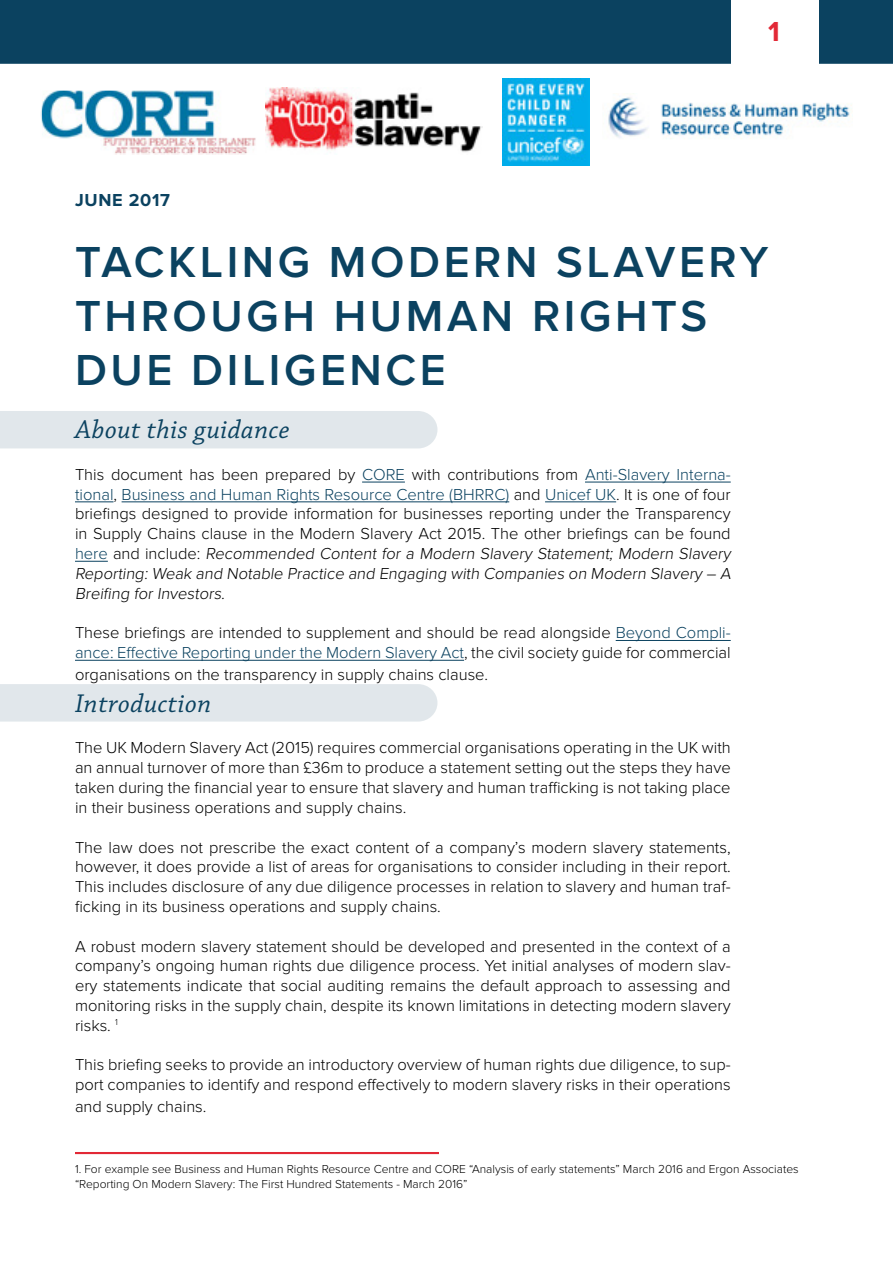
<style>
.page{position:relative;width:893px;height:1263px;background:#fff}
.page>*{position:absolute;margin:0;border:0;box-sizing:border-box;transform-origin:0 0}
.t1{font:600 45px/54px "Proxima Nova";letter-spacing:.08em;color:#0b4260}
.t2{font:700 28.5px "Proxima Nova";color:#e22836}
.t3{font:italic 27px "Chaparral Pro";letter-spacing:.02em;color:#0b4260}
.t4{font:700 18px "Proxima Nova";letter-spacing:.04em;color:#0b4260}
.t5{font:300 16.5px/19.8px "Proxima Nova";color:#000}
.t6{font:300 12px/14.4px "Proxima Nova";color:#000}
.s1{color:#0b4260}
</style>
<div class="page">
<div style="left:0;top:411px;width:437px;height:37px;background:#e1e7eb"></div>
<div style="left:0;top:684px;width:437px;height:38px;background:#e1e7eb"></div>
<div style="left:0;top:0;width:893px;height:64px;background:#0b4260"></div>
<hr style="left:362px;top:482px;width:43px;height:1px;background:#0b4260">
<hr style="left:585px;top:482px;width:146px;height:1px;background:#0b4260">
<hr style="left:75px;top:502px;width:39px;height:1px;background:#0b4260">
<hr style="left:122px;top:502px;width:387px;height:1px;background:#0b4260">
<hr style="left:545px;top:502px;width:71px;height:1px;background:#0b4260">
<hr style="left:75px;top:561px;width:33px;height:1px;background:#0b4260">
<hr style="left:616px;top:640px;width:115px;height:1px;background:#0b4260">
<hr style="left:75px;top:660px;width:389px;height:1px;background:#0b4260">
<div style="left:731px;top:0;width:88px;height:86px;background:#fff"></div>
<hr style="left:75px;top:1152px;width:364px;height:2px;background:#e22836">
<img style="left:608px;top:97px;width:244px;height:42px">
<img style="left:43px;top:92px;width:211px;height:60px">
<div style="left:40px;top:89px;width:217px;height:66px;border:2px solid #fff"></div>
<img style="left:502px;top:78px;width:87px;height:88px">
<img style="left:266px;top:88px;width:216px;height:64px">
<p class="t4" style="left:75px;top:190px;width:97px">JUNE 2017</p>
<h2 class="t2" style="left:768px;top:15px;width:13px">1</h2>
<h1 class="t1" style="left:75px;top:236px;width:695px">TACKLING MODERN SLAVERY<br>THROUGH HUMAN RIGHTS<br>DUE DILIGENCE</h1>
<h3 class="t3" style="left:75px;top:415px;width:216px">About this guidance</h3>
<p class="t5" style="left:75px;top:465px;width:660px">This document has been prepared by <span class="s1">CORE</span> with contributions from <span class="s1">Anti-Slavery Interna&shy;tional</span>, <span class="s1">Business and Human Rights Resource Centre (BHRRC)</span> and <span class="s1">Unicef UK</span>. It is one of four briefings designed to provide information for businesses reporting under the Transparency in Supply Chains clause in the Modern Slavery Act 2015. The other briefings can be found <span class="s1">h e r e</span> a n d i n c l u d e : Recommended Content for a Modern Slavery Statement; Modern Slavery Reporting: Weak and Notable Practice and Engaging with Companies on Modern Slavery – A Breifing for Investors.</p>
<p class="t5" style="left:75px;top:623px;width:657px">These briefings are intended to supplement and should be read alongside <span class="s1">Beyond Compli&shy;ance: Effective Reporting under the Modern Slavery Act</span>, the civil society guide for commercial</p>
<p class="t5" style="left:75px;top:664px;width:415px">organisations on the transparency in supply chains clause.</p>
<h3 class="t3" style="left:75px;top:689px;width:138px">Introduction</h3>
<p class="t5" style="left:75px;top:738px;width:657px;text-align:justify">The UK Modern Slavery Act (2015) requires commercial organisations operating in the UK with an annual turnover of more than £36m to produce a statement setting out the steps they have taken during the financial year to ensure that slavery and human trafficking is not taking place in their business operations and supply chains.</p>
<p class="t5" style="left:75px;top:837px;width:657px;text-align:justify">The law does not prescribe the exact content of a company’s modern slavery statements, however, it does provide a list of areas for organisations to consider including in their report.<br>This includes disclosure of any due diligence processes in relation to slavery and human traf&shy;ficking in its business operations and supply chains.</p>
<p class="t5" style="left:75px;top:936px;width:657px;text-align:justify">A robust modern slavery statement should be developed and presented in the context of a company’s ongoing human rights due diligence process. Yet initial analyses of modern slav&shy;ery statements indicate that social auditing remains the default approach to assessing and monitoring risks in the supply chain, despite its known limitations in detecting modern slavery risks. <sup>1</sup></p>
<p class="t5" style="left:75px;top:1055px;width:657px">This briefing seeks to provide an introductory overview of human rights due diligence, to sup&shy;port companies to identify and respond effectively to modern slavery risks in their operations</p>
<p class="t5" style="left:75px;top:1096px;width:133px">and supply chains.</p>
<p class="t6" style="left:75px;top:1162px;width:725px">1. For example see Business and Human Rights Resource Centre and CORE “Analysis of early statements” March 2016 and Ergon Associates “Reporting On Modern Slavery: The First Hundred Statements - March 2016”</p>
</div>
